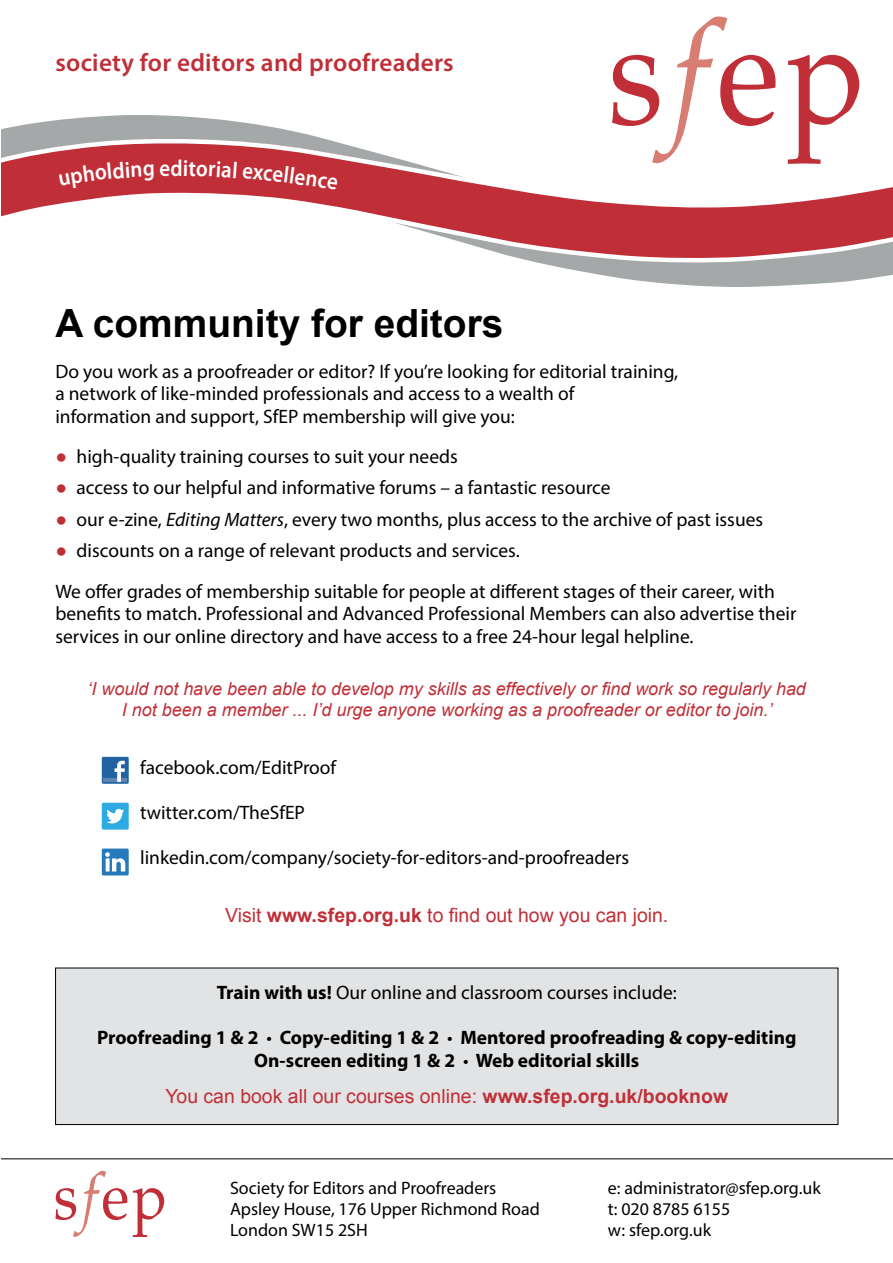
<style>
.page{position:relative;width:893px;height:1263px;background:#fff}
.page>*{position:absolute;margin:0;border:0;box-sizing:border-box;transform-origin:0 0}
.t1{font:700 38.85px "Arial";color:#000}
.t2{font:600 25.2px "Myriad Pro";letter-spacing:.01em;color:#c02f38}
.t3{font:600 23.1px "Myriad Pro";color:#fff;scale:.91 1}
.t4{font:19.5px/22.5px "Myriad Pro";color:#000}
.t5{font:700 19.5px/22.5px "Myriad Pro";color:#000;text-align:center}
.t6{font:19.5px "Arial";color:#c02f38}
.t7{font:italic 18px/21px "Arial";color:#c02f38;text-align:center}
.t8{font:18px/21px "Myriad Pro";color:#000}
.s1{font-family:"Arial";color:#c02f38}
.s2{font-style:italic}
.s3{font-weight:700}
.s4{font-weight:400}
</style>
<div class="page">
<div style="left:56px;top:968px;width:782px;height:156px;background:#e2e3e4"></div>
<div style="left:55px;top:968px;width:783px;height:157px;border:1px solid #000"></div>
<svg style="left:612px;top:16px;width:163px;height:97px"></svg>
<svg style="left:788px;top:55px;width:71px;height:58px"></svg>
<svg style="left:2px;top:113px;width:890px;height:174px"></svg>
<svg style="left:2px;top:135px;width:890px;height:57px"></svg>
<svg style="left:2px;top:192px;width:890px;height:73px"></svg>
<svg style="left:2px;top:1159px;width:890px;height:79px"></svg>
<div style="left:102px;top:757px;width:27px;height:27px;background:#2162a1;border-radius:2px"></div>
<hr style="left:104px;top:778px;width:23px;height:4px;background:#5f84b3">
<svg style="left:115px;top:761px;width:10px;height:21px"></svg>
<div style="left:102px;top:803px;width:27px;height:27px;background:#2caae1;border-radius:2px"></div>
<svg style="left:106px;top:809px;width:18px;height:14px"></svg>
<div style="left:102px;top:848px;width:27px;height:27px;background:#2679ba;border-radius:2px"></div>
<svg style="left:105px;top:852px;width:20px;height:19px"></svg>
<svg style="left:55px;top:1171px;width:72px;height:66px"></svg>
<svg style="left:133px;top:1188px;width:31px;height:49px"></svg>
<div style="left:59px;top:161px;width:95px;height:27px;background:#c02f38"></div>
<svg style="left:160px;top:164px;width:10px;height:12px"></svg>
<div style="left:184px;top:160px;width:154px;height:30px;background:#c02f38"></div>
<p class="t2" style="left:56px;top:46px;width:400px">society for editors and proofreaders</p>
<p class="t3" style="left:171px;top:153px;width:15px">d</p>
<h1 class="t1" style="left:55px;top:298px;width:450px">A community for editors</h1>
<p class="t4" style="left:55px;top:360px;width:624px">Do you work as a proofreader or editor? If you’re looking for editorial training, a network of like-minded professionals and access to a wealth of<br>information and support, SfEP membership will give you:</p>
<p class="t4" style="left:55px;top:445px;width:404px"><span class="s1">●</span> high-quality training courses to suit your needs</p>
<p class="t4" style="left:55px;top:476px;width:557px"><span class="s1">●</span> access to our helpful and informative forums – a fantastic resource</p>
<p class="t4" style="left:55px;top:508px;width:709px"><span class="s1">●</span> our e-zine, <span class="s2">Editing Matters</span>, every two months, plus access to the archive of past issues</p>
<p class="t4" style="left:55px;top:530px;width:721px;line-height:40.3px"><span class="s1">●</span> discounts on a range of relevant products and services.<br>We offer grades of membership suitable for people at different stages of their career, with</p>
<p class="t4" style="left:55px;top:602px;width:742px">benefits to match. Professional and Advanced Professional Members can also advertise their services in our online directory and have access to a free 24-hour legal helpline.</p>
<p class="t7" style="left:88px;top:678px;width:720px">‘I would not have been able to develop my skills as effectively or find work so regularly had<br>I not been a member ... I’d urge anyone working as a proofreader or editor to join.’</p>
<p class="t4" style="left:140px;top:756px;width:198px">facebook.com/EditProof</p>
<p class="t4" style="left:140px;top:801px;width:166px">twitter.com/TheSfEP</p>
<p class="t4" style="left:140px;top:846px;width:491px">linkedin.com/company/society-for-editors-and-proofreaders</p>
<p class="t6" style="left:225px;top:903px;width:445px">Visit <span class="s3">www.sfep.org.uk</span> to find out how you can join.</p>
<p class="t4" style="left:217px;top:981px;width:462px"><span class="s3">Train with us!</span> Our online and classroom courses include:</p>
<p class="t5" style="left:97px;top:1026px;width:701px">Proofreading 1 &amp; 2 <span class="s4">•</span> Copy-editing 1 &amp; 2 <span class="s4">•</span> Mentored proofreading &amp; copy-editing<br>On-screen editing 1 &amp; 2 <span class="s4">•</span> Web editorial skills</p>
<p class="t6" style="left:165px;top:1083px;width:564px">You can book all our courses online: <span class="s3">www.sfep.org.uk/booknow</span></p>
<p class="t8" style="left:230px;top:1177px;width:311px">Society for Editors and Proofreaders<br>Apsley House, 176 Upper Richmond Road<br>London SW15 2SH</p>
<p class="t8" style="left:608px;top:1177px;width:214px">e: administrator@sfep.org.uk t: 020 8785 6155<br>w: sfep.org.uk</p>
</div>
